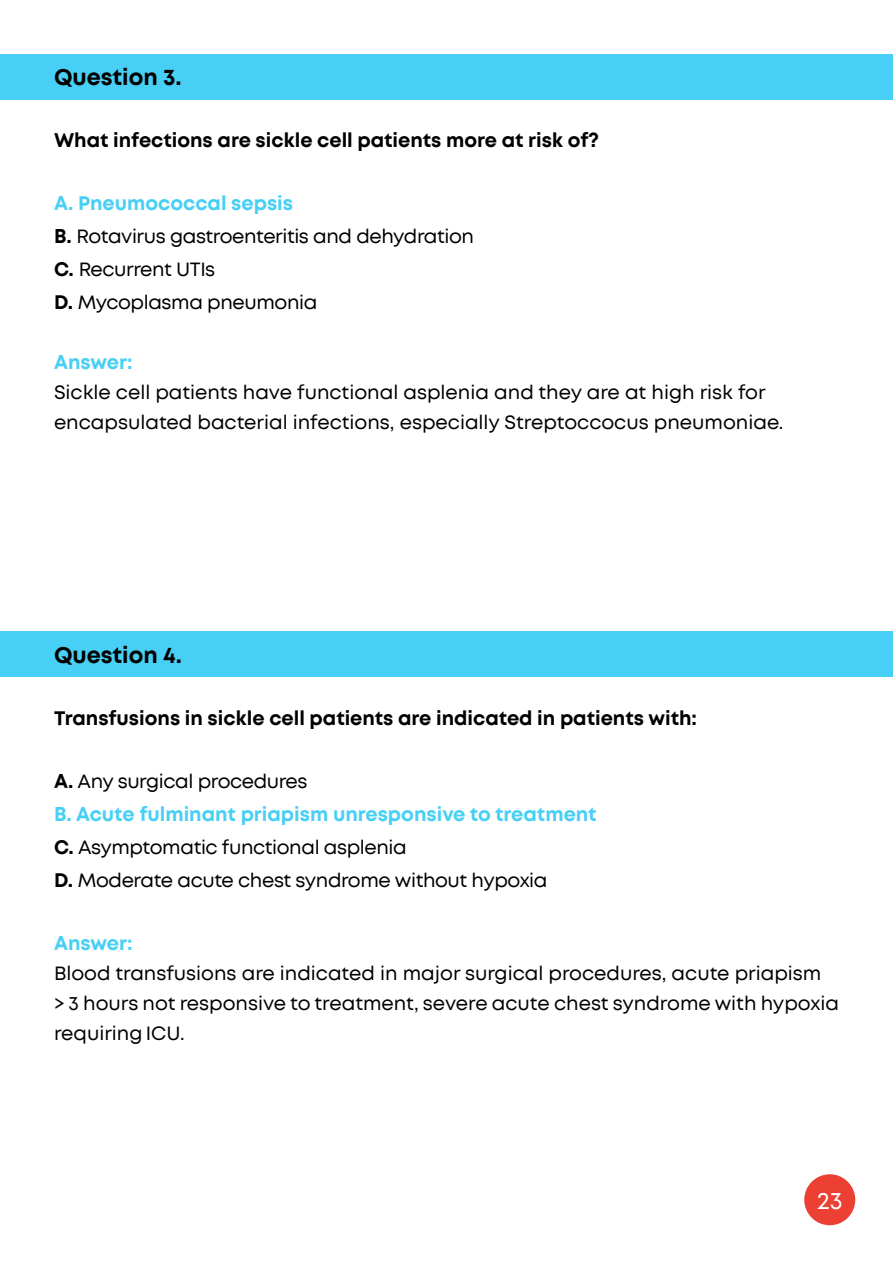
<style>
.page{position:relative;width:893px;height:1263px;background:#fff}
.page>*{position:absolute;margin:0;border:0;box-sizing:border-box;transform-origin:0 0}
.t1{font:24px "Mont";color:#fff}
.t2{font:700 22.5px "Mont";color:#000}
.t3{font:19.5px/30px "Mont";color:#000}
.t4{font:19.5px/33px "Mont";letter-spacing:-.02em;color:#000}
.t5{font:700 19.5px "Mont";color:#000}
.t6{font:700 19.5px "Mont";color:#47cff5}
.s1{font-weight:700;color:#47cff5}
.s2{font-weight:700}
</style>
<div class="page">
<div style="left:804px;top:1174px;width:51px;height:51px;background:#eb4033;border-radius:50%"></div>
<div style="left:0;top:54px;width:893px;height:46px;background:#47cff5"></div>
<div style="left:0;top:631px;width:893px;height:46px;background:#47cff5"></div>
<p class="t2" style="left:54px;top:66px;width:129px">Question 3.</p>
<p class="t5" style="left:54px;top:131px;width:546px">What infections are sickle cell patients more at risk of?</p>
<p class="t4" style="left:54px;top:188px;width:421px"><span class="s1">A. Pneumococcal sepsis<br></span><span class="s2">B.</span> Rotavirus gastroenteritis and dehydration<br><span class="s2">C.</span> Recurrent UTIs<br><span class="s2">D.</span> Mycoplasma pneumonia</p>
<p class="t6" style="left:54px;top:353px;width:80px">Answer:</p>
<p class="t3" style="left:54px;top:378px;width:731px">Sickle cell patients have functional asplenia and they are at high risk for encapsulated bacterial infections, especially Streptoccocus pneumoniae.</p>
<p class="t2" style="left:54px;top:644px;width:129px">Question 4.</p>
<p class="t5" style="left:54px;top:708px;width:644px">Transfusions in sickle cell patients are indicated in patients with:</p>
<p class="t4" style="left:54px;top:765px;width:544px"><span class="s2">A.</span> Any surgical procedures<br><span class="s1">B. Acute fulminant priapism unresponsive to treatment </span><span class="s2">C.</span> Asymptomatic functional asplenia<br><span class="s2">D.</span> Moderate acute chest syndrome without hypoxia</p>
<p class="t6" style="left:54px;top:933px;width:80px">Answer:</p>
<p class="t3" style="left:54px;top:959px;width:786px">Blood transfusions are indicated in major surgical procedures, acute priapism<br>&gt; 3 hours not responsive to treatment, severe acute chest syndrome with hypoxia requiring ICU.</p>
<p class="t1" style="left:817px;top:1189px;width:27px">23</p>
</div>
